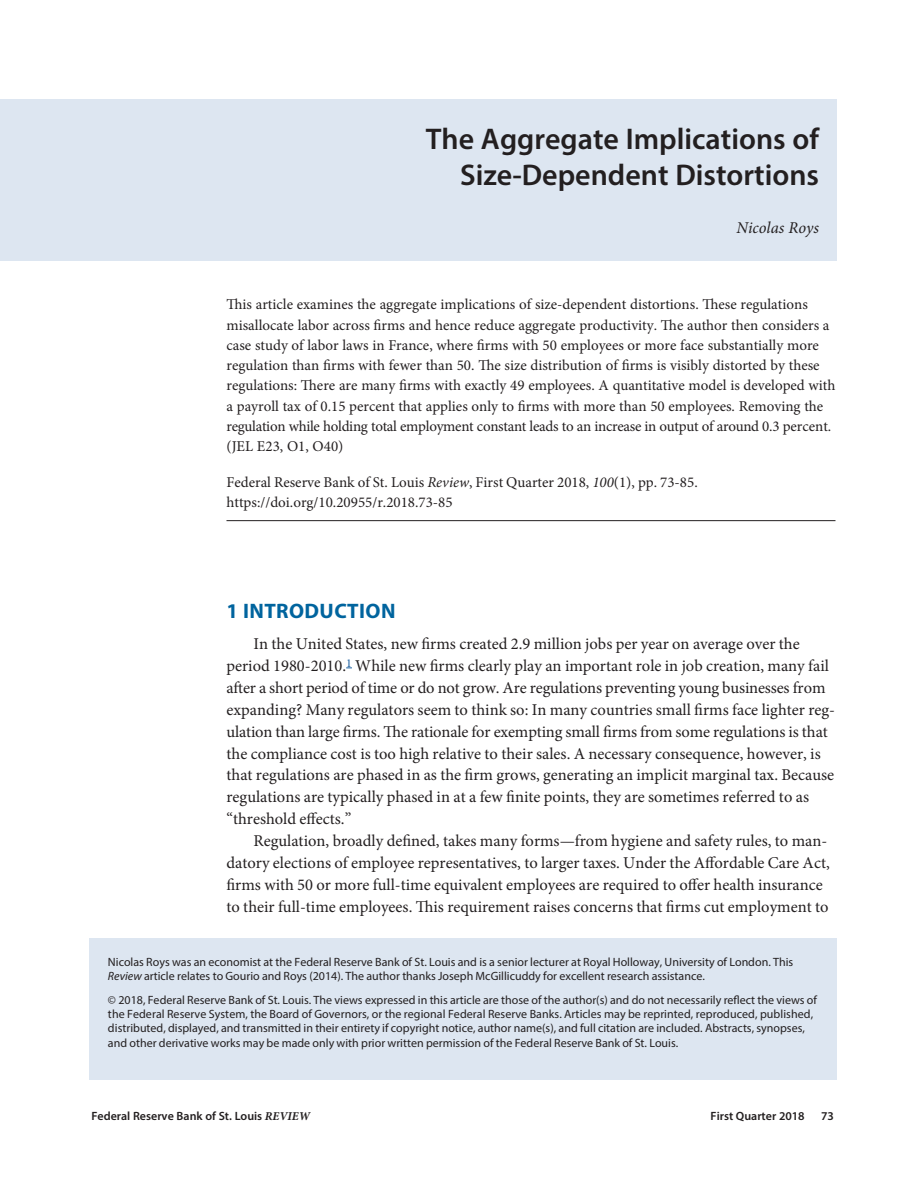
<style>
.page{position:relative;width:918px;height:1188px;background:#fff}
.page>*{position:absolute;margin:0;border:0;box-sizing:border-box;transform-origin:0 0}
.t1{font:600 30px/36px "Myriad Pro";color:#231f20;text-align:right}
._1_Head{font:700 21px "Myriad Pro";letter-spacing:.02em;color:#00649e}
.Text{font:16.5px/21.9px "Minion Pro";color:#231f20}
.Author{font:italic 16.5px "Minion Pro";color:#231f20}
.Abstract_Text{font:15px/20.2px "Minion Pro";color:#231f20}
.Abstract_Citation{font:15px/20.2px "Minion Pro";color:#231f20}
.Author_Note{font:12px/14.4px "Myriad Pro";color:#231f20}
.t2{font:600 12px "Myriad Pro";color:#231f20}
.s1{font-style:italic}
.s2{font-family:"Minion Pro";font-weight:700;font-style:italic}
</style>
<div class="page">
<div style="left:0;top:99px;width:837px;height:162px;background:#dde6f1"></div>
<hr style="left:226px;top:520px;width:610px;height:1px;background:#231f20">
<div style="left:90px;top:939px;width:747px;height:141px;background:#dde6f1"></div>
<p class="t1" style="left:426px;top:120px;width:395px">The Aggregate Implications of<br>Size-Dependent Distortions</p>
<p class="Author" style="left:736px;top:217px;width:84px">Nicolas Roys</p>
<p class="Abstract_Text" style="left:226px;top:295px;width:610px">This article examines the aggregate implications of size-dependent distortions. These regulations misallocate labor across firms and hence reduce aggregate productivity. The author then considers a case study of labor laws in France, where firms with 50 employees or more face substantially more regulation than firms with fewer than 50. The size distribution of firms is visibly distorted by these regulations: There are many firms with exactly 49 employees. A quantitative model is developed with a payroll tax of 0.15 percent that applies only to firms with more than 50 employees. Removing the regulation while holding total employment constant leads to an increase in output of around 0.3 percent. (JEL E23, O1, O40)</p>
<p class="Abstract_Citation" style="left:226px;top:472px;width:473px">Federal Reserve Bank of St. Louis <span class="s1">Review</span>, First Quarter 2018, <span class="s1">100</span>(1), pp. 73-85. https://doi.org/10.20955/r.2018.73-85</p>
<p class="_1_Head" style="left:226px;top:598px;width:171px">1 INTRODUCTION</p>
<p class="Text" style="left:226px;top:633px;width:610px;text-indent:27px">In the United States, new firms created 2.9 million jobs per year on average over the period 1980-2010.<sup>1</sup> While new firms clearly play an important role in job creation, many fail after a short period of time or do not grow. Are regulations preventing young businesses from expanding? Many regulators seem to think so: In many countries small firms face lighter reg&shy;ulation than large firms. The rationale for exempting small firms from some regulations is that the compliance cost is too high relative to their sales. A necessary consequence, however, is that regulations are phased in as the firm grows, generating an implicit marginal tax. Because regulations are typically phased in at a few finite points, they are sometimes referred to as “threshold effects.”</p>
<p class="Text" style="left:226px;top:830px;width:605px;text-indent:27px">Regulation, broadly defined, takes many forms—from hygiene and safety rules, to man&shy;datory elections of employee representatives, to larger taxes. Under the Affordable Care Act, firms with 50 or more full-time equivalent employees are required to offer health insurance to their full-time employees. This requirement raises concerns that firms cut employment to</p>
<p class="Author_Note" style="left:108px;top:954px;width:687px">Nicolas Roys was an economist at the Federal Reserve Bank of St. Louis and is a senior lecturer at Royal Holloway, University of London. This<br><span class="s1">Review</span> article relates to Gourio and Roys (2014). The author thanks Joseph McGillicuddy for excellent research assistance.</p>
<p class="Author_Note" style="left:108px;top:992px;width:711px">© 2018, Federal Reserve Bank of St. Louis. The views expressed in this article are those of the author(s) and do not necessarily reflect the views of the Federal Reserve System, the Board of Governors, or the regional Federal Reserve Banks. Articles may be reprinted, reproduced, published, distributed, displayed, and transmitted in their entirety if copyright notice, author name(s), and full citation are included. Abstracts, synopses, and other derivative works may be made only with prior written permission of the Federal Reserve Bank of St. Louis.</p>
<p class="t2" style="left:91px;top:1108px;width:220px">Federal Reserve Bank of St. Louis <span class="s2">REVIEW</span></p>
<p class="t2" style="left:711px;top:1108px;width:96px">First Quarter 2018</p>
<p class="t2" style="left:821px;top:1108px;width:14px">73</p>
</div>
